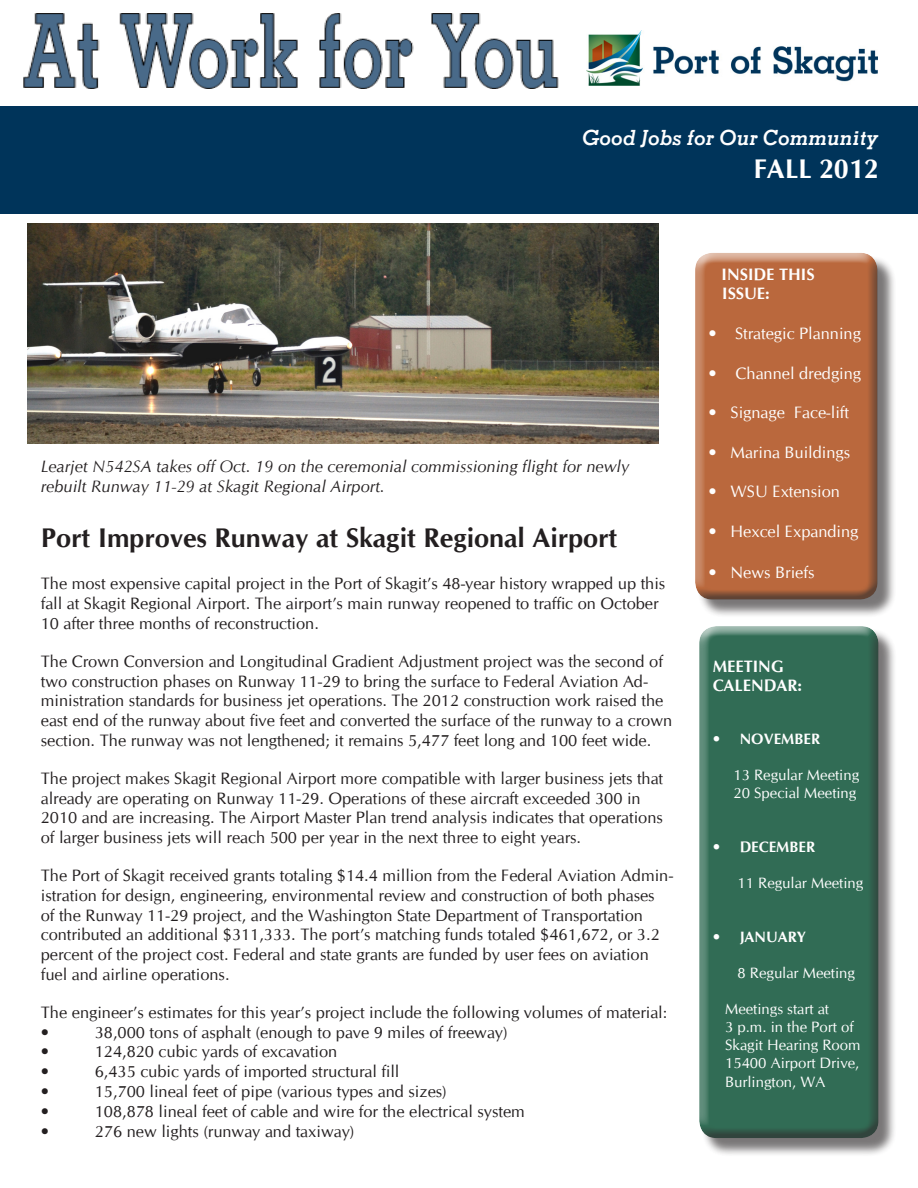
<style>
.page{position:relative;width:918px;height:1188px;background:#fff}
.page>*{position:absolute;margin:0;border:0;box-sizing:border-box;transform-origin:0 0}
.Heading_1{font:700 27px "CG Omega";color:#231f20}
.t1{font:700 27px "CG Omega";color:#fff}
.t2{font:italic 700 21px "Memphis LT";color:#fff}
.t3{font:16.5px/19.8px "CG Omega";color:#231f20}
.Heading_1-2{font:italic 16.5px/19.8px "CG Omega";color:#231f20}
.t4{font:16.5px "CG Omega";color:#fff}
.t5{font:700 16.5px/19.8px "CG Omega";color:#fff}
.t6{font:15px/18px "CG Omega";color:#fff}
.t7{font:700 15px "CG Omega";color:#fff}
</style>
<div class="page">
<div style="left:0;top:106px;width:918px;height:108px;background:#00345a"></div>
<div style="left:697px;top:255px;width:199px;height:363px;background:#231f20;opacity:.75"></div>
<div style="left:694px;top:256px;width:186px;height:346px;background:#231f20;opacity:.75"></div>
<div style="left:701px;top:628px;width:196px;height:529px;background:#231f20;opacity:.75"></div>
<div style="left:698px;top:629px;width:183px;height:510px;background:#231f20;opacity:.75"></div>
<img style="left:23px;top:13px;width:536px;height:76px">
<img style="left:587px;top:31px;width:291px;height:55px">
<img style="left:27px;top:224px;width:632px;height:220px">
<p class="t2" style="left:582px;top:125px;width:298px">Good Jobs for Our Community</p>
<h1 class="t1" style="left:753px;top:151px;width:127px">FALL 2012</h1>
<p class="Heading_1-2" style="left:41px;top:457px;width:590px">Learjet N542SA takes off Oct. 19 on the ceremonial commissioning flight for newly rebuilt Runway 11-29 at Skagit Regional Airport.</p>
<p class="Heading_1" style="left:41px;top:521px;width:578px">Port Improves Runway at Skagit Regional Airport</p>
<p class="t3" style="left:41px;top:574px;width:626px">The most expensive capital project in the Port of Skagit’s 48-year history wrapped up this fall at Skagit Regional Airport. The airport’s main runway reopened to traffic on October<br>10 after three months of reconstruction.</p>
<p class="t3" style="left:41px;top:652px;width:633px">The Crown Conversion and Longitudinal Gradient Adjustment project was the second of two construction phases on Runway 11-29 to bring the surface to Federal Aviation Ad&shy;ministration standards for business jet operations. The 2012 construction work raised the east end of the runway about five feet and converted the surface of the runway to a crown section. The runway was not lengthened; it remains 5,477 feet long and 100 feet wide.</p>
<p class="t3" style="left:41px;top:769px;width:624px">The project makes Skagit Regional Airport more compatible with larger business jets that already are operating on Runway 11-29. Operations of these aircraft exceeded 300 in 2010 and are increasing. The Airport Master Plan trend analysis indicates that operations of larger business jets will reach 500 per year in the next three to eight years.</p>
<p class="t3" style="left:41px;top:866px;width:634px">The Port of Skagit received grants totaling $14.4 million from the Federal Aviation Admin&shy;istration for design, engineering, environmental review and construction of both phases<br>of the Runway 11-29 project, and the Washington State Department of Transportation contributed an additional $311,333. The port’s matching funds totaled $461,672, or 3.2 percent of the project cost. Federal and state grants are funded by user fees on aviation fuel and airline operations.</p>
<p class="t3" style="left:41px;top:1003px;width:628px">The engineer’s estimates for this year’s project include the following volumes of material:</p>
<p class="t3" style="left:41px;top:1022px;width:10px">•</p>
<p class="t3" style="left:95px;top:1022px;width:414px">38,000 tons of asphalt (enough to pave 9 miles of freeway)</p>
<p class="t3" style="left:41px;top:1042px;width:10px">•</p>
<p class="t3" style="left:95px;top:1042px;width:244px">124,820 cubic yards of excavation</p>
<p class="t3" style="left:41px;top:1062px;width:10px">•</p>
<p class="t3" style="left:95px;top:1062px;width:306px">6,435 cubic yards of imported structural fill</p>
<p class="t3" style="left:41px;top:1082px;width:10px">•</p>
<p class="t3" style="left:95px;top:1082px;width:354px">15,700 lineal feet of pipe (various types and sizes)</p>
<p class="t3" style="left:41px;top:1102px;width:10px">•</p>
<p class="t3" style="left:95px;top:1102px;width:432px">108,878 lineal feet of cable and wire for the electrical system</p>
<p class="t3" style="left:41px;top:1121px;width:10px">•</p>
<p class="t3" style="left:95px;top:1121px;width:261px">276 new lights (runway and taxiway)</p>
<p class="t5" style="left:722px;top:264px;width:95px">INSIDE THIS<br>ISSUE:</p>
<p class="t4" style="left:709px;top:324px;width:154px">• Strategic Planning</p>
<p class="t4" style="left:709px;top:363px;width:154px">• Channel dredging</p>
<p class="t4" style="left:709px;top:403px;width:142px">• Signage Face-lift</p>
<p class="t4" style="left:709px;top:442px;width:143px">• Marina Buildings</p>
<p class="t4" style="left:709px;top:482px;width:133px">• WSU Extension</p>
<p class="t4" style="left:709px;top:522px;width:151px">• Hexcel Expanding</p>
<p class="t4" style="left:709px;top:563px;width:107px">• News Briefs</p>
<p class="t5" style="left:713px;top:656px;width:91px">MEETING<br>CALENDAR:</p>
<p class="t7" style="left:713px;top:729px;width:109px">• NOVEMBER</p>
<p class="t6" style="left:733px;top:766px;width:127px">13 Regular Meeting<br>20 Special Meeting</p>
<p class="t7" style="left:713px;top:837px;width:104px">• DECEMBER</p>
<p class="t6" style="left:738px;top:874px;width:127px">11 Regular Meeting</p>
<p class="t7" style="left:713px;top:927px;width:95px">• JANUARY</p>
<p class="t6" style="left:738px;top:964px;width:119px">8 Regular Meeting</p>
<p class="t6" style="left:725px;top:1000px;width:137px">Meetings start at<br>3 p.m. in the Port of<br>Skagit Hearing Room<br>15400 Airport Drive,</p>
<p class="t6" style="left:725px;top:1074px;width:102px">Burlington, WA</p>
</div>
